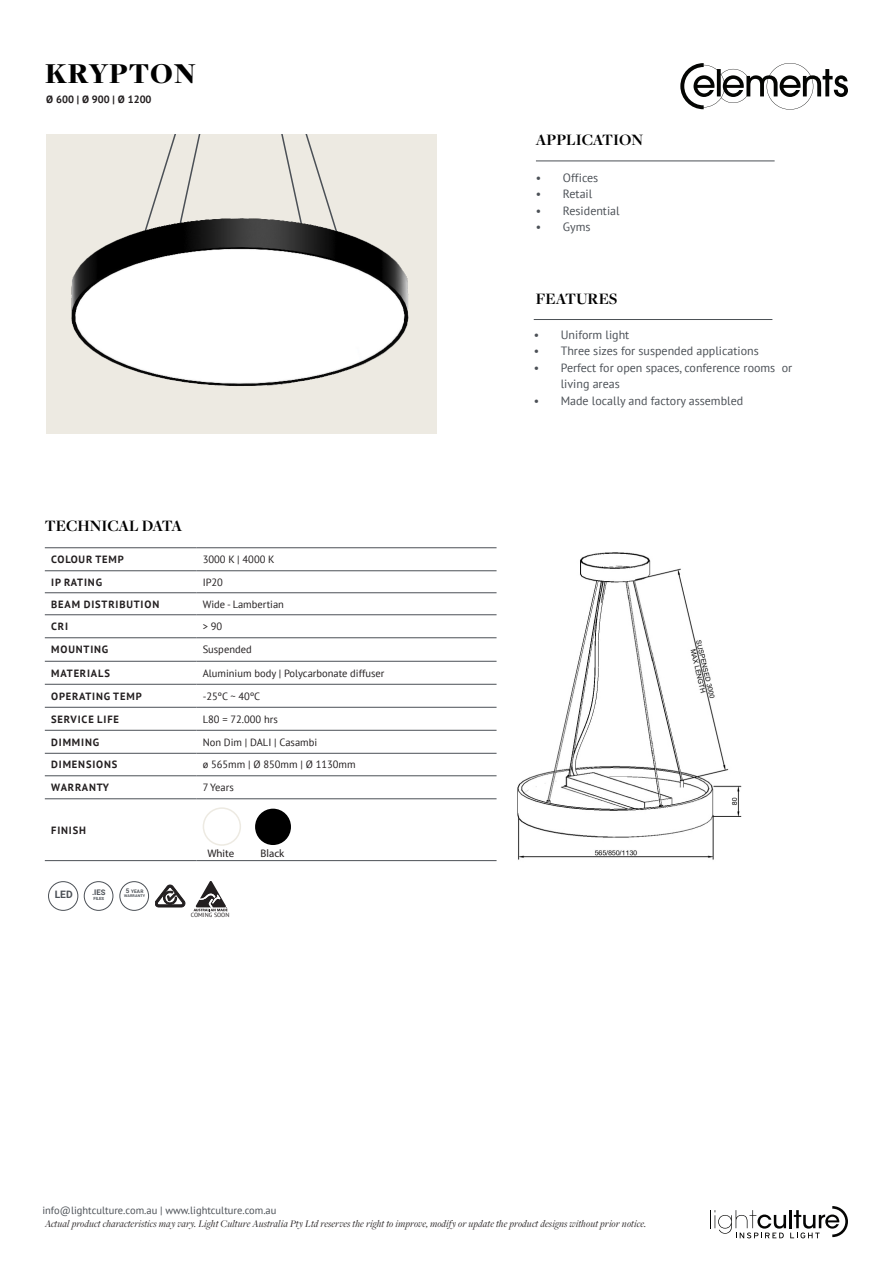
<style>
.page{position:relative;width:893px;height:1263px;background:#fff}
.page>*{position:absolute;margin:0;border:0;box-sizing:border-box;transform-origin:0 0}
.t1{font:900 30px "Freight Disp Pro";letter-spacing:.035em;color:#000}
.t2{font:700 16.5px "Freight Disp Pro";color:#000}
.t3{font:12px/16.5px "PT Sans";color:#4b5056}
.t4{font:10.95px "Myriad Pro";color:#231f20}
.Table{font:10.5px "PT Sans";color:#231f20}
.t5{font:italic 10.5px "Freight Disp Pro";letter-spacing:.01em;color:#231f20}
.Table_Header{font:700 10.5px "PT Sans";letter-spacing:.08em;color:#231f20}
.t6{font:10.5px "PT Sans";color:#4b5056}
.Table_Header-2{font:700 10.5px "PT Sans";color:#231f20}
.t7{font:700 10.2px "Roboto";color:#4b5056}
.t8{font:700 7.65px "Roboto";color:#4b5056}
.Table-2{font:6px "PT Sans";color:#231f20}
.t9{font:700 4.8px "Roboto";color:#4b5056}
.t10{font:700 4.2px "Roboto";color:#4b5056}
.t11{font:700 3.75px "Roboto";letter-spacing:.035em;color:#4b5056}
.s1{font-size:6.3px}
</style>
<div class="page">
<svg style="left:710px;top:1206px;width:138px;height:32px"></svg>
<svg style="left:680px;top:63px;width:168px;height:47px"></svg>
<hr style="left:45px;top:637px;width:152px;height:1px;background:#4b5056">
<hr style="left:197px;top:637px;width:300px;height:1px;background:#4b5056">
<hr style="left:45px;top:547px;width:152px;height:1px;background:#4b5056">
<hr style="left:197px;top:547px;width:300px;height:1px;background:#4b5056">
<hr style="left:45px;top:570px;width:152px;height:1px;background:#4b5056">
<hr style="left:197px;top:570px;width:300px;height:1px;background:#4b5056">
<hr style="left:45px;top:592px;width:152px;height:1px;background:#4b5056">
<hr style="left:197px;top:592px;width:300px;height:1px;background:#4b5056">
<hr style="left:45px;top:614px;width:152px;height:1px;background:#4b5056">
<hr style="left:197px;top:614px;width:300px;height:1px;background:#4b5056">
<hr style="left:45px;top:661px;width:152px;height:1px;background:#4b5056">
<hr style="left:197px;top:661px;width:300px;height:1px;background:#4b5056">
<hr style="left:45px;top:684px;width:152px;height:1px;background:#4b5056">
<hr style="left:197px;top:684px;width:300px;height:1px;background:#4b5056">
<hr style="left:45px;top:707px;width:152px;height:1px;background:#4b5056">
<hr style="left:197px;top:707px;width:300px;height:1px;background:#4b5056">
<hr style="left:45px;top:730px;width:152px;height:1px;background:#4b5056">
<hr style="left:197px;top:730px;width:300px;height:1px;background:#4b5056">
<hr style="left:45px;top:753px;width:152px;height:1px;background:#4b5056">
<hr style="left:197px;top:753px;width:300px;height:1px;background:#4b5056">
<hr style="left:45px;top:775px;width:152px;height:1px;background:#4b5056">
<hr style="left:197px;top:775px;width:300px;height:1px;background:#4b5056">
<hr style="left:45px;top:798px;width:152px;height:1px;background:#4b5056">
<hr style="left:197px;top:798px;width:300px;height:1px;background:#4b5056">
<hr style="left:45px;top:860px;width:152px;height:1px;background:#4b5056">
<hr style="left:197px;top:860px;width:300px;height:1px;background:#4b5056">
<div style="left:203px;top:807px;width:38px;height:39px;border:2px solid #edeae2;border-radius:50%"></div>
<div style="left:255px;top:809px;width:36px;height:36px;background:#000;border-radius:50%"></div>
<div style="left:47px;top:134px;width:390px;height:300px;background:#edeae2"></div>
<hr style="left:536px;top:161px;width:239px;height:1px;background:#4b5056">
<hr style="left:534px;top:319px;width:238px;height:1px;background:#4b5056">
<div style="left:48px;top:881px;width:30px;height:30px;border:1px solid #4b5056;border-radius:50%"></div>
<div style="left:84px;top:881px;width:29px;height:30px;border:1px solid #4b5056;border-radius:50%"></div>
<div style="left:120px;top:881px;width:29px;height:30px;border:1px solid #4b5056;border-radius:50%"></div>
<svg style="left:155px;top:885px;width:30px;height:22px"></svg>
<svg style="left:193px;top:881px;width:35px;height:31px"></svg>
<img style="left:517px;top:552px;width:225px;height:308px">
<svg style="left:151px;top:134px;width:50px;height:74px"></svg>
<svg style="left:281px;top:134px;width:49px;height:74px"></svg>
<img style="left:71px;top:208px;width:338px;height:178px">
<h1 class="t1" style="left:45px;top:54px;width:152px">KRYPTON</h1>
<p class="Table_Header-2" style="left:46px;top:92px;width:107px">Ø 600 | Ø 900 | Ø 1200</p>
<h2 class="t2" style="left:45px;top:515px;width:139px">TECHNICAL DATA</h2>
<p class="Table_Header" style="left:51px;top:553px;width:74px">COLOUR TEMP</p>
<p class="Table" style="left:203px;top:553px;width:73px">3000 K | 4000 K</p>
<p class="Table_Header" style="left:51px;top:575px;width:52px">IP RATING</p>
<p class="Table" style="left:203px;top:575px;width:22px">IP20</p>
<p class="Table_Header" style="left:51px;top:597px;width:110px">BEAM DISTRIBUTION</p>
<p class="Table" style="left:203px;top:597px;width:83px">Wide - Lambertian</p>
<p class="Table_Header" style="left:51px;top:620px;width:18px">CRI</p>
<p class="Table" style="left:203px;top:620px;width:21px">&gt; 90</p>
<p class="Table_Header" style="left:51px;top:643px;width:59px">MOUNTING</p>
<p class="Table" style="left:203px;top:643px;width:51px">Suspended</p>
<p class="Table_Header" style="left:51px;top:666px;width:60px">MATERIALS</p>
<p class="Table" style="left:203px;top:666px;width:183px">Aluminium body | Polycarbonate diffuser</p>
<p class="Table_Header" style="left:51px;top:689px;width:92px">OPERATING TEMP</p>
<p class="Table" style="left:203px;top:689px;width:59px">-25ºC ~ 40ºC</p>
<p class="Table_Header" style="left:51px;top:712px;width:69px">SERVICE LIFE</p>
<p class="Table" style="left:203px;top:712px;width:77px">L80 = 72.000 hrs</p>
<p class="Table_Header" style="left:51px;top:735px;width:49px">DIMMING</p>
<p class="Table" style="left:203px;top:735px;width:116px">Non Dim | DALI | Casambi</p>
<p class="Table_Header" style="left:51px;top:758px;width:68px">DIMENSIONS</p>
<p class="Table" style="left:203px;top:758px;width:154px">ø 565mm | Ø 850mm | Ø 1130mm</p>
<p class="Table_Header" style="left:51px;top:781px;width:59px">WARRANTY</p>
<p class="Table" style="left:203px;top:781px;width:33px">7 Years</p>
<p class="Table_Header" style="left:51px;top:823px;width:36px">FINISH</p>
<p class="t4" style="left:207px;top:846px;width:28px">White</p>
<p class="t4" style="left:261px;top:846px;width:25px">Black</p>
<p class="t7" style="left:55px;top:887px;width:19px">LED</p>
<p class="t8" style="left:92px;top:886px;width:15px">.IES</p>
<p class="t10" style="left:93px;top:895px;width:12px">FILES</p>
<p class="t9" style="left:126px;top:888px;width:19px"><span class="s1">5</span> YEAR</p>
<p class="t11" style="left:124px;top:893px;width:23px">WARRANTY</p>
<p class="Table-2" style="left:191px;top:911px;width:40px">COMING SOON</p>
<p class="t6" style="left:42px;top:1203px;width:236px">info@lightculture.com.au | www.lightculture.com.au</p>
<h2 class="t2" style="left:536px;top:129px;width:109px">APPLICATION</h2>
<p class="t3" style="left:536px;top:169px;width:64px">• Offices</p>
<p class="t3" style="left:536px;top:186px;width:58px">• Retail</p>
<p class="t3" style="left:536px;top:202px;width:85px">• Residential</p>
<p class="t3" style="left:536px;top:219px;width:56px">• Gyms</p>
<h2 class="t2" style="left:536px;top:287px;width:83px">FEATURES</h2>
<p class="t3" style="left:534px;top:326px;width:97px">• Uniform light</p>
<p class="t3" style="left:534px;top:343px;width:227px">• Three sizes for suspended applications</p>
<p class="t3" style="left:561px;top:359px;width:233px;text-indent:-27px">• Perfect for open spaces, conference rooms or living areas</p>
<p class="t3" style="left:534px;top:392px;width:211px">• Made locally and factory assembled</p>
<p class="t5" style="left:45px;top:1217px;width:603px">Actual product characteristics may vary. Light Culture Australia Pty Ltd reserves the right to improve, modify or update the product designs without prior notice.</p>
</div>
